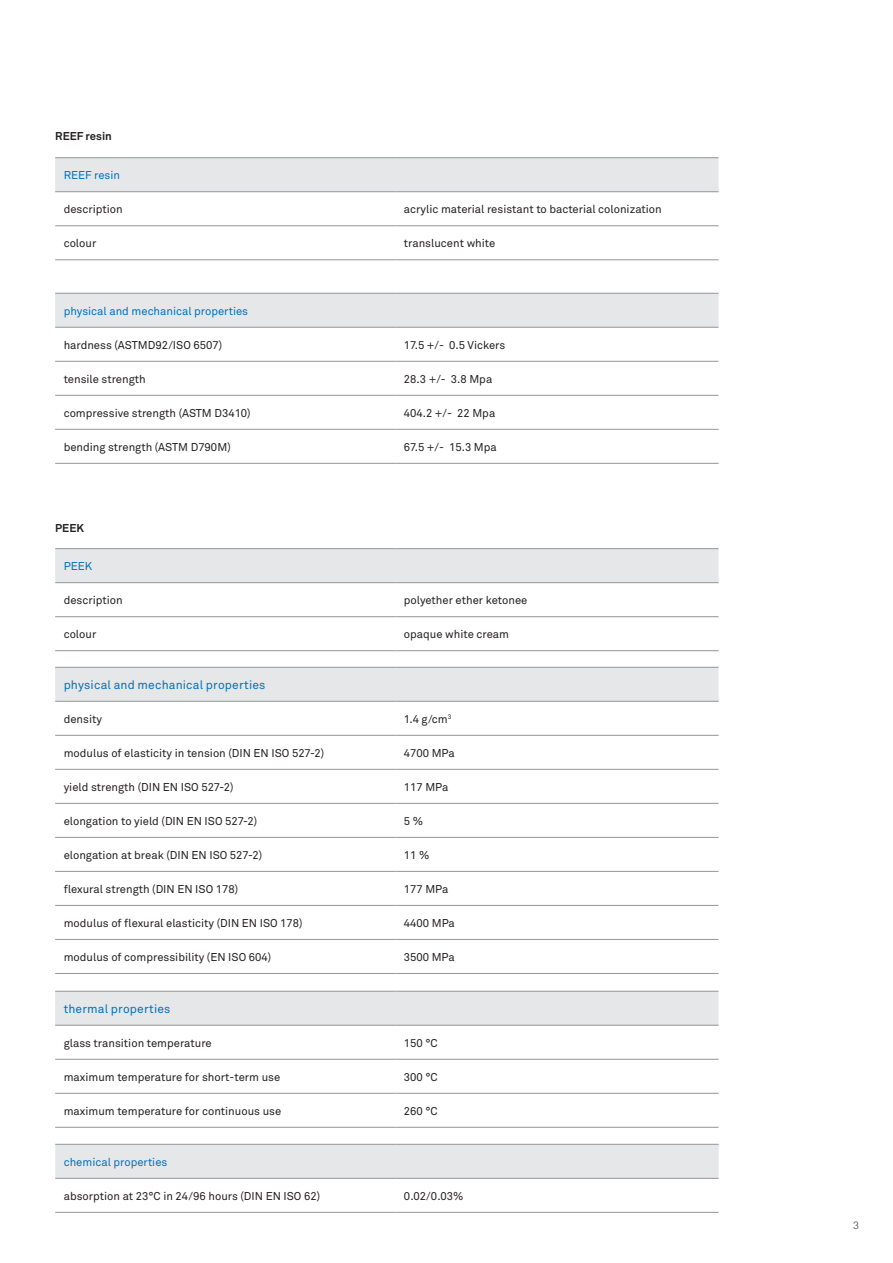
<style>
.page{position:relative;width:893px;height:1263px;background:#fff}
.page>*{position:absolute;margin:0;border:0;box-sizing:border-box;transform-origin:0 0}
.t1{font:12px "Akkurat Pro";letter-spacing:.01em;color:#0072bc}
.t2{font:11.25px "Akkurat Pro";color:#231f20}
.t3{font:11.25px "Akkurat Pro";color:#0072bc}
.t4{font:700 11.25px "Akkurat Pro";color:#231f20}
.t5{font:10.5px "Akkurat Light Pro";color:#231f20}
</style>
<div class="page">
<div style="left:55px;top:158px;width:664px;height:33px;background:#e6e7e9"></div>
<hr style="left:55px;top:225px;width:340px;height:1px;background:#939598">
<hr style="left:395px;top:225px;width:324px;height:1px;background:#939598">
<hr style="left:55px;top:259px;width:340px;height:1px;background:#939598">
<hr style="left:395px;top:259px;width:324px;height:1px;background:#939598">
<hr style="left:55px;top:157px;width:340px;height:1px;background:#939598">
<hr style="left:395px;top:157px;width:324px;height:1px;background:#939598">
<hr style="left:395px;top:191px;width:324px;height:1px;background:#939598">
<hr style="left:55px;top:191px;width:340px;height:1px;background:#939598">
<div style="left:55px;top:549px;width:664px;height:33px;background:#e6e7e9"></div>
<hr style="left:55px;top:616px;width:340px;height:1px;background:#939598">
<hr style="left:395px;top:616px;width:324px;height:1px;background:#939598">
<hr style="left:55px;top:650px;width:340px;height:1px;background:#939598">
<hr style="left:395px;top:650px;width:324px;height:1px;background:#939598">
<hr style="left:55px;top:582px;width:340px;height:1px;background:#939598">
<hr style="left:395px;top:582px;width:324px;height:1px;background:#939598">
<hr style="left:55px;top:548px;width:340px;height:1px;background:#939598">
<hr style="left:395px;top:548px;width:324px;height:1px;background:#939598">
<div style="left:55px;top:294px;width:664px;height:33px;background:#e6e7e9"></div>
<hr style="left:55px;top:361px;width:340px;height:1px;background:#939598">
<hr style="left:395px;top:361px;width:324px;height:1px;background:#939598">
<hr style="left:55px;top:395px;width:340px;height:1px;background:#939598">
<hr style="left:395px;top:395px;width:324px;height:1px;background:#939598">
<hr style="left:55px;top:429px;width:340px;height:1px;background:#939598">
<hr style="left:395px;top:429px;width:324px;height:1px;background:#939598">
<hr style="left:55px;top:463px;width:340px;height:1px;background:#939598">
<hr style="left:395px;top:463px;width:324px;height:1px;background:#939598">
<hr style="left:55px;top:293px;width:340px;height:1px;background:#939598">
<hr style="left:395px;top:293px;width:324px;height:1px;background:#939598">
<hr style="left:395px;top:327px;width:324px;height:1px;background:#939598">
<hr style="left:55px;top:327px;width:340px;height:1px;background:#939598">
<div style="left:55px;top:668px;width:664px;height:33px;background:#e6e7e9"></div>
<hr style="left:55px;top:735px;width:340px;height:1px;background:#939598">
<hr style="left:395px;top:735px;width:324px;height:1px;background:#939598">
<hr style="left:55px;top:769px;width:340px;height:1px;background:#939598">
<hr style="left:395px;top:769px;width:324px;height:1px;background:#939598">
<hr style="left:55px;top:803px;width:340px;height:1px;background:#939598">
<hr style="left:395px;top:803px;width:324px;height:1px;background:#939598">
<hr style="left:55px;top:837px;width:340px;height:1px;background:#939598">
<hr style="left:395px;top:837px;width:324px;height:1px;background:#939598">
<hr style="left:55px;top:871px;width:340px;height:1px;background:#939598">
<hr style="left:395px;top:871px;width:324px;height:1px;background:#939598">
<hr style="left:55px;top:905px;width:340px;height:1px;background:#939598">
<hr style="left:395px;top:905px;width:324px;height:1px;background:#939598">
<hr style="left:55px;top:939px;width:340px;height:1px;background:#939598">
<hr style="left:395px;top:939px;width:324px;height:1px;background:#939598">
<hr style="left:55px;top:973px;width:340px;height:1px;background:#939598">
<hr style="left:395px;top:973px;width:324px;height:1px;background:#939598">
<hr style="left:55px;top:667px;width:340px;height:1px;background:#939598">
<hr style="left:395px;top:667px;width:324px;height:1px;background:#939598">
<hr style="left:395px;top:701px;width:324px;height:1px;background:#939598">
<hr style="left:55px;top:701px;width:340px;height:1px;background:#939598">
<div style="left:55px;top:992px;width:664px;height:33px;background:#e6e7e9"></div>
<hr style="left:55px;top:1059px;width:340px;height:1px;background:#939598">
<hr style="left:395px;top:1059px;width:324px;height:1px;background:#939598">
<hr style="left:55px;top:1093px;width:340px;height:1px;background:#939598">
<hr style="left:395px;top:1093px;width:324px;height:1px;background:#939598">
<hr style="left:55px;top:1127px;width:340px;height:1px;background:#939598">
<hr style="left:395px;top:1127px;width:324px;height:1px;background:#939598">
<hr style="left:55px;top:991px;width:340px;height:1px;background:#939598">
<hr style="left:395px;top:991px;width:324px;height:1px;background:#939598">
<hr style="left:395px;top:1025px;width:324px;height:1px;background:#939598">
<hr style="left:55px;top:1025px;width:340px;height:1px;background:#939598">
<div style="left:55px;top:1145px;width:664px;height:33px;background:#e6e7e9"></div>
<hr style="left:55px;top:1212px;width:340px;height:1px;background:#939598">
<hr style="left:395px;top:1212px;width:324px;height:1px;background:#939598">
<hr style="left:55px;top:1144px;width:340px;height:1px;background:#939598">
<hr style="left:395px;top:1144px;width:324px;height:1px;background:#939598">
<hr style="left:395px;top:1178px;width:324px;height:1px;background:#939598">
<hr style="left:55px;top:1178px;width:340px;height:1px;background:#939598">
<p class="t4" style="left:55px;top:129px;width:58px">REEF resin</p>
<p class="t3" style="left:64px;top:169px;width:58px">REEF resin</p>
<p class="t2" style="left:64px;top:203px;width:61px">description</p>
<p class="t2" style="left:404px;top:203px;width:259px">acrylic material resistant to bacterial colonization</p>
<p class="t2" style="left:64px;top:237px;width:34px">colour</p>
<p class="t2" style="left:404px;top:237px;width:93px">translucent white</p>
<p class="t3" style="left:64px;top:304px;width:186px">physical and mechanical properties</p>
<p class="t2" style="left:64px;top:338px;width:160px">hardness (ASTMD92/ISO 6507)</p>
<p class="t2" style="left:404px;top:338px;width:103px">17.5 +/- 0.5 Vickers</p>
<p class="t2" style="left:64px;top:372px;width:84px">tensile strength</p>
<p class="t2" style="left:404px;top:372px;width:90px">28.3 +/- 3.8 Mpa</p>
<p class="t2" style="left:64px;top:406px;width:188px">compressive strength (ASTM D3410)</p>
<p class="t2" style="left:404px;top:406px;width:93px">404.2 +/- 22 Mpa</p>
<p class="t2" style="left:64px;top:440px;width:169px">bending strength (ASTM D790M)</p>
<p class="t2" style="left:404px;top:440px;width:94px">67.5 +/- 15.3 Mpa</p>
<p class="t4" style="left:55px;top:521px;width:30px">PEEK</p>
<p class="t3" style="left:64px;top:560px;width:30px">PEEK</p>
<p class="t2" style="left:64px;top:594px;width:61px">description</p>
<p class="t2" style="left:404px;top:594px;width:125px">polyether ether ketonee</p>
<p class="t2" style="left:64px;top:628px;width:34px">colour</p>
<p class="t2" style="left:404px;top:628px;width:107px">opaque white cream</p>
<p class="t1" style="left:64px;top:678px;width:203px">physical and mechanical properties</p>
<p class="t2" style="left:64px;top:712px;width:40px">density</p>
<p class="t2" style="left:404px;top:712px;width:49px">1.4 g/cm<sup>3</sup></p>
<p class="t2" style="left:64px;top:746px;width:262px">modulus of elasticity in tension (DIN EN ISO 527-2)</p>
<p class="t2" style="left:404px;top:746px;width:52px">4700 MPa</p>
<p class="t2" style="left:64px;top:780px;width:171px">yield strength (DIN EN ISO 527-2)</p>
<p class="t2" style="left:404px;top:780px;width:46px">117 MPa</p>
<p class="t2" style="left:64px;top:814px;width:195px">elongation to yield (DIN EN ISO 527-2)</p>
<p class="t2" style="left:404px;top:814px;width:21px">5 %</p>
<p class="t2" style="left:64px;top:848px;width:200px">elongation at break (DIN EN ISO 527-2)</p>
<p class="t2" style="left:404px;top:848px;width:27px">11 %</p>
<p class="t2" style="left:64px;top:882px;width:176px">flexural strength (DIN EN ISO 178)</p>
<p class="t2" style="left:404px;top:882px;width:46px">177 MPa</p>
<p class="t2" style="left:64px;top:916px;width:240px">modulus of flexural elasticity (DIN EN ISO 178)</p>
<p class="t2" style="left:404px;top:916px;width:53px">4400 MPa</p>
<p class="t2" style="left:64px;top:950px;width:209px">modulus of compressibility (EN ISO 604)</p>
<p class="t2" style="left:404px;top:950px;width:52px">3500 MPa</p>
<p class="t1" style="left:64px;top:1002px;width:108px">thermal properties</p>
<p class="t2" style="left:64px;top:1036px;width:150px">glass transition temperature</p>
<p class="t2" style="left:404px;top:1036px;width:35px">150 °C</p>
<p class="t2" style="left:64px;top:1070px;width:218px">maximum temperature for short-term use</p>
<p class="t2" style="left:404px;top:1070px;width:35px">300 °C</p>
<p class="t2" style="left:64px;top:1104px;width:219px">maximum temperature for continuous use</p>
<p class="t2" style="left:404px;top:1104px;width:35px">260 °C</p>
<p class="t3" style="left:64px;top:1155px;width:105px">chemical properties</p>
<p class="t2" style="left:64px;top:1189px;width:258px">absorption at 23°C in 24/96 hours (DIN EN ISO 62)</p>
<p class="t2" style="left:404px;top:1189px;width:61px">0.02/0.03%</p>
<p class="t5" style="left:853px;top:1219px;width:7px">3</p>
</div>
